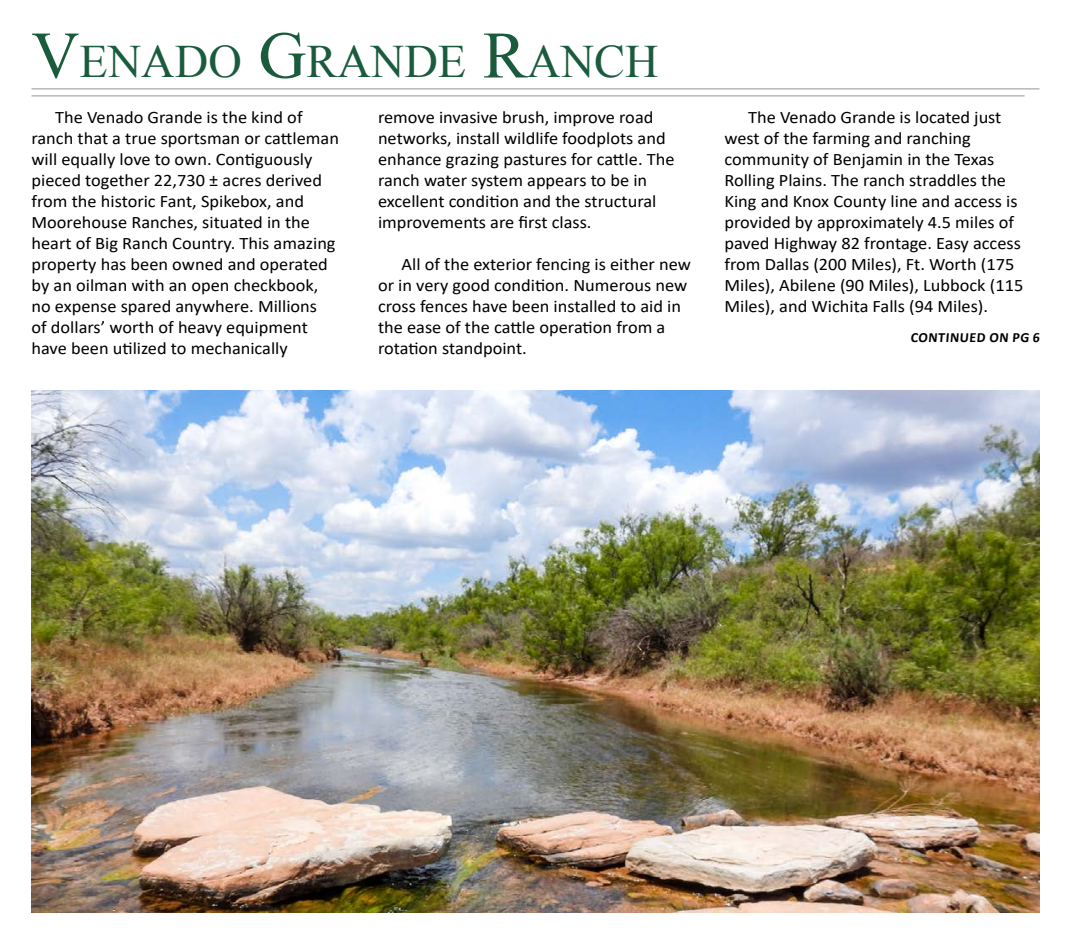
<style>
.page{position:relative;width:1071px;height:945px;background:#fff}
.page>*{position:absolute;margin:0;border:0;box-sizing:border-box;transform-origin:0 0}
.t1{font:46.38px "Times New Roman";color:#1a5b3d}
.t2{font:17.5px/21px "Calibri";color:#000;scale:1.05 1}
.t3{font:700 14px "Calibri";color:#000}
.s1{font-size:66.33px}
</style>
<div class="page">
<hr style="left:32px;top:88px;width:1008px;height:1px;background:#939598">
<hr style="left:32px;top:95px;width:993px;height:1px;background:#939598">
<img style="left:32px;top:391px;width:1008px;height:522px">
<p class="t1" style="left:32px;top:31px;width:629px"><span class="s1">V</span>ENADO <span class="s1">G</span>RANDE <span class="s1">R</span>ANCH</p>
<p class="t2" style="left:32px;top:107px;width:294px;text-indent:24px">The Venado Grande is the kind of ranch that a true sportsman or cattleman will equally love to own. Contiguously pieced together 22,730 ± acres derived from the historic Fant, Spikebox, and Moorehouse Ranches, situated in the heart of Big Ranch Country. This amazing property has been owned and operated by an oilman with an open checkbook, no expense spared anywhere. Millions<br>of dollars’ worth of heavy equipment have been utilized to mechanically</p>
<p class="t2" style="left:378px;top:107px;width:284px">remove invasive brush, improve road networks, install wildlife foodplots and enhance grazing pastures for cattle. The ranch water system appears to be in excellent condition and the structural improvements are first class.</p>
<p class="t2" style="left:378px;top:254px;width:300px;text-indent:24px">All of the exterior fencing is either new or in very good condition. Numerous new cross fences have been installed to aid in the ease of the cattle operation from a rotation standpoint.</p>
<p class="t2" style="left:724px;top:107px;width:286px;text-indent:24px">The Venado Grande is located just west of the farming and ranching community of Benjamin in the Texas Rolling Plains. The ranch straddles the King and Knox County line and access is provided by approximately 4.5 miles of paved Highway 82 frontage. Easy access from Dallas (200 Miles), Ft. Worth (175<br>Miles), Abilene (90 Miles), Lubbock (115<br>Miles), and Wichita Falls (94 Miles).</p>
<p class="t3" style="left:910px;top:328px;width:132px">CONTINUED ON PG 6</p>
</div>
